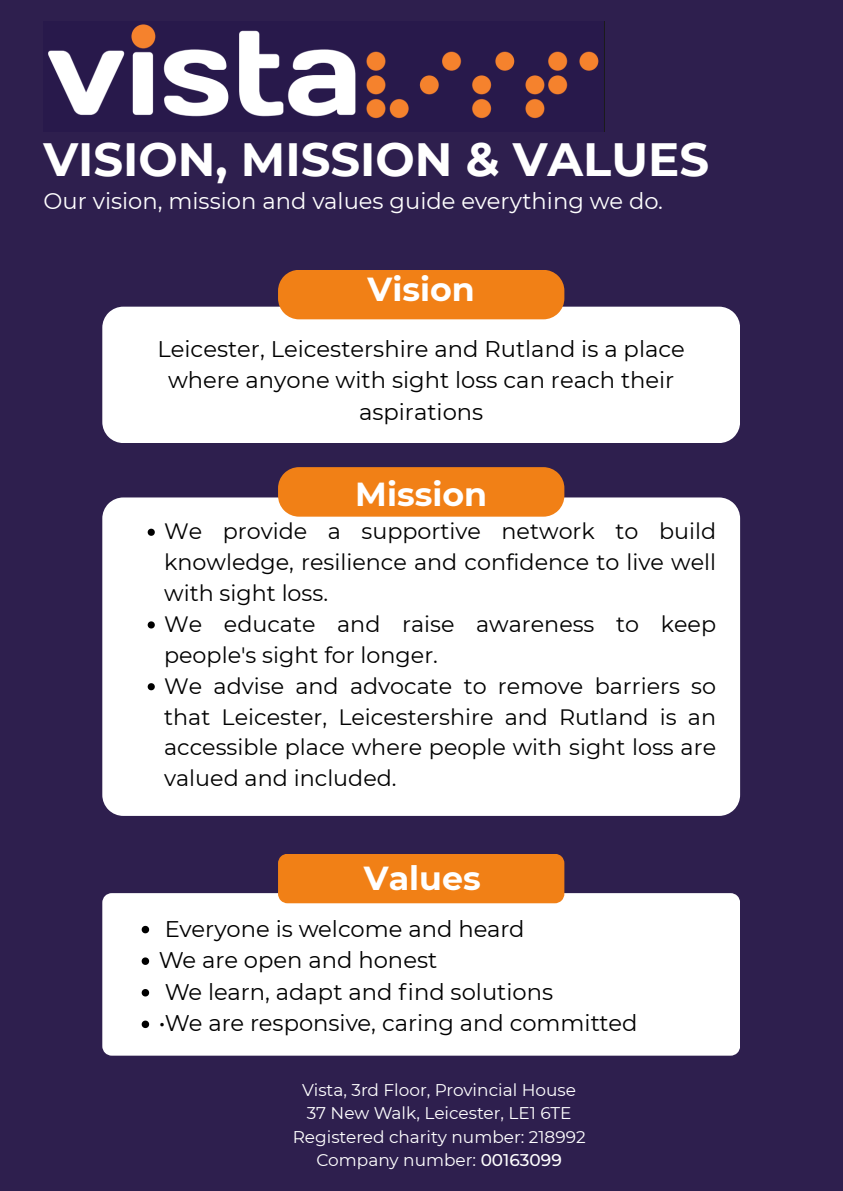
<style>
.page{position:relative;width:843px;height:1191px;background:#fff}
.page>*{position:absolute;margin:0;border:0;box-sizing:border-box;transform-origin:0 0}
.t1{font:700 46.6px "Montserrat";color:#fff}
.t2{font:700 33.2px "Montserrat";color:#fff}
.t3{font:22.6px/31.6px "Montserrat";color:#000;text-align:center}
.t4{font:22.6px "Montserrat";color:#fff}
.t5{font:22.2px/30.9px "Montserrat";color:#000;text-align:justify}
.t6{font:16.9px/23.4px "Montserrat";color:#fff;text-align:center}
.s1{font-weight:500}
</style>
<div class="page">
<div style="left:0;top:0;width:842px;height:1190px;background:#2e1f4e"></div>
<img style="left:48px;top:24px;width:551px;height:95px">
<div style="left:102px;top:306px;width:637px;height:137px;background:#fff"></div>
<div style="left:278px;top:270px;width:286px;height:49px;background:#f18016"></div>
<div style="left:102px;top:893px;width:637px;height:162px;background:#fff"></div>
<div style="left:278px;top:854px;width:286px;height:49px;background:#f18016"></div>
<svg style="left:142px;top:925px;width:7px;height:8px"></svg>
<svg style="left:142px;top:957px;width:7px;height:7px"></svg>
<svg style="left:142px;top:988px;width:7px;height:8px"></svg>
<svg style="left:142px;top:1020px;width:7px;height:7px"></svg>
<div style="left:102px;top:497px;width:637px;height:318px;background:#fff"></div>
<svg style="left:148px;top:528px;width:7px;height:7px"></svg>
<svg style="left:148px;top:621px;width:7px;height:7px"></svg>
<svg style="left:148px;top:683px;width:7px;height:7px"></svg>
<div style="left:278px;top:467px;width:286px;height:49px;background:#f18016"></div>
<h2 class="t1" style="left:44px;top:131px;width:666px">VISION, MISSION &amp; VALUES</h2>
<p class="t4" style="left:44px;top:187px;width:620px">Our vision, mission and values guide everything we do.</p>
<h1 class="t2" style="left:367px;top:269px;width:109px">Vision</h1>
<h5 class="t3" style="left:157px;top:333px;width:528px">Leicester, Leicestershire and Rutland is a place where anyone with sight loss can reach their aspirations</h5>
<h5 class="t2" style="left:355px;top:473px;width:133px">Mission</h5>
<h4 class="t5" style="left:164px;top:515px;width:553px">We provide a supportive network to build knowledge, resilience and confidence to live well with sight loss.</h4>
<h5 class="t5" style="left:164px;top:608px;width:553px">We educate and raise awareness to keep people's sight for longer.</h5>
<h5 class="t5" style="left:164px;top:670px;width:553px">We advise and advocate to remove barriers so that Leicester, Leicestershire and Rutland is an accessible place where people with sight loss are valued and included.</h5>
<h3 class="t2" style="left:364px;top:858px;width:118px">Values</h3>
<h1 class="t3" style="left:165px;top:912px;width:361px">Everyone is welcome and heard</h1>
<h3 class="t3" style="left:159px;top:944px;width:280px">We are open and honest</h3>
<h3 class="t3" style="left:165px;top:975px;width:390px">We learn, adapt and find solutions</h3>
<h3 class="t3" style="left:159px;top:1007px;width:480px">•We are responsive, caring and committed</h3>
<p class="t6" style="left:302px;top:1077px;width:275px">Vista, 3rd Floor, Provincial House</p>
<p class="t6" style="left:307px;top:1101px;width:266px">37 New Walk, Leicester, LE1 6TE</p>
<p class="t6" style="left:292px;top:1124px;width:294px">Registered charity number: 218992<br>Company number: <span class="s1">00163099</span></p>
</div>
